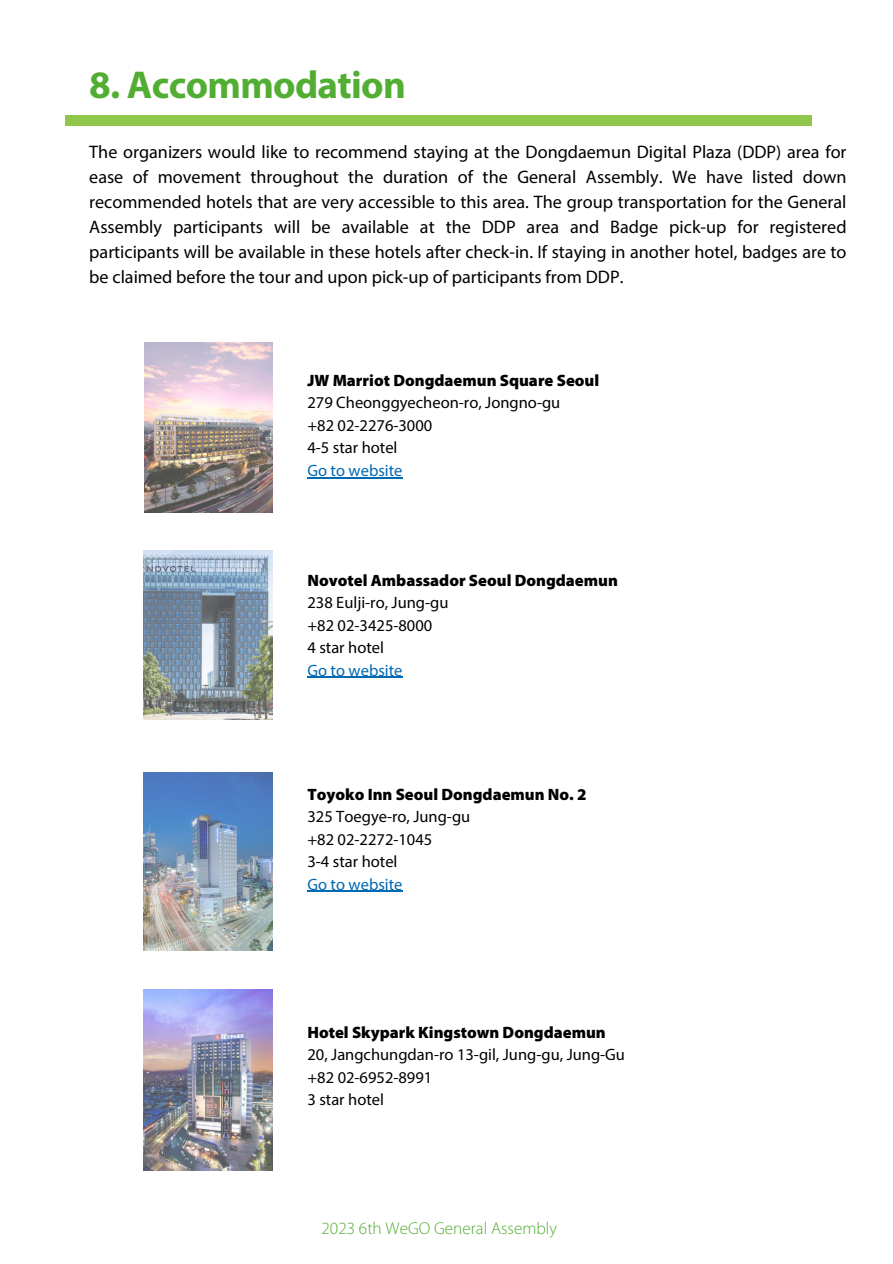
<style>
.page{position:relative;width:893px;height:1264px;background:#fff}
.page>*{position:absolute;margin:0;border:0;box-sizing:border-box;transform-origin:0 0}
.t1{font:700 39px "Myriad Pro";letter-spacing:-.015em;color:#52ae32}
.t2{font:18.15px/24.9px "Myriad Pro";color:#000;text-align:justify}
.t3{font:300 17.25px "Myriad Pro";color:#52ae32}
.t4{font:16.5px "Myriad Pro";color:#000}
.t5{font:900 16.5px "Myriad Pro";color:#000}
.t6{font:16.5px "Myriad Pro";color:#0069b4}
</style>
<div class="page">
<img style="left:144px;top:772px;width:128px;height:178px">
<img style="left:144px;top:550px;width:128px;height:169px">
<img style="left:144px;top:342px;width:128px;height:170px">
<div style="left:66px;top:115px;width:745px;height:11px;background:#90c74b"></div>
<img style="left:144px;top:989px;width:128px;height:181px">
<hr style="left:307px;top:477px;width:95px;height:1px;background:#0069b4">
<hr style="left:307px;top:676px;width:95px;height:2px;background:#0069b4">
<hr style="left:307px;top:890px;width:95px;height:1px;background:#0069b4">
<p class="t1" style="left:89px;top:69px;width:318px">8. Accommodation</p>
<p class="t2" style="left:89px;top:141px;width:758px">The organizers would like to recommend staying at the Dongdaemun Digital Plaza (DDP) area for ease of movement throughout the duration of the General Assembly. We have listed down recommended hotels that are very accessible to this area. The group transportation for the General Assembly participants will be available at the DDP area and Badge pick-up for registered participants will be available in these hotels after check-in. If staying in another hotel, badges are to be claimed before the tour and upon pick-up of participants from DDP.</p>
<p class="t5" style="left:307px;top:373px;width:293px">JW Marriot Dongdaemun Square Seoul</p>
<p class="t4" style="left:307px;top:396px;width:254px">279 Cheonggyecheon-ro, Jongno-gu</p>
<p class="t4" style="left:307px;top:418px;width:126px">+82 02-2276-3000</p>
<p class="t4" style="left:307px;top:441px;width:92px">4-5 star hotel</p>
<p class="t6" style="left:307px;top:463px;width:97px">Go to website</p>
<p class="t5" style="left:307px;top:573px;width:312px">Novotel Ambassador Seoul Dongdaemun</p>
<p class="t4" style="left:307px;top:595px;width:143px">238 Eulji-ro, Jung-gu</p>
<p class="t4" style="left:307px;top:618px;width:126px">+82 02-3425-8000</p>
<p class="t4" style="left:307px;top:640px;width:78px">4 star hotel</p>
<p class="t6" style="left:307px;top:663px;width:97px">Go to website</p>
<p class="t5" style="left:307px;top:787px;width:281px">Toyoko Inn Seoul Dongdaemun No. 2</p>
<p class="t4" style="left:307px;top:809px;width:164px">325 Toegye-ro, Jung-gu</p>
<p class="t4" style="left:307px;top:832px;width:126px">+82 02-2272-1045</p>
<p class="t4" style="left:307px;top:854px;width:92px">3-4 star hotel</p>
<p class="t6" style="left:307px;top:877px;width:97px">Go to website</p>
<p class="t5" style="left:307px;top:1025px;width:300px">Hotel Skypark Kingstown Dongdaemun</p>
<p class="t4" style="left:307px;top:1047px;width:319px">20, Jangchungdan-ro 13-gil, Jung-gu, Jung-Gu</p>
<p class="t4" style="left:307px;top:1070px;width:126px">+82 02-6952-8991</p>
<p class="t4" style="left:307px;top:1092px;width:78px">3 star hotel</p>
<p class="t3" style="left:321px;top:1220px;width:237px">2023 6th WeGO General Assembly</p>
</div>
